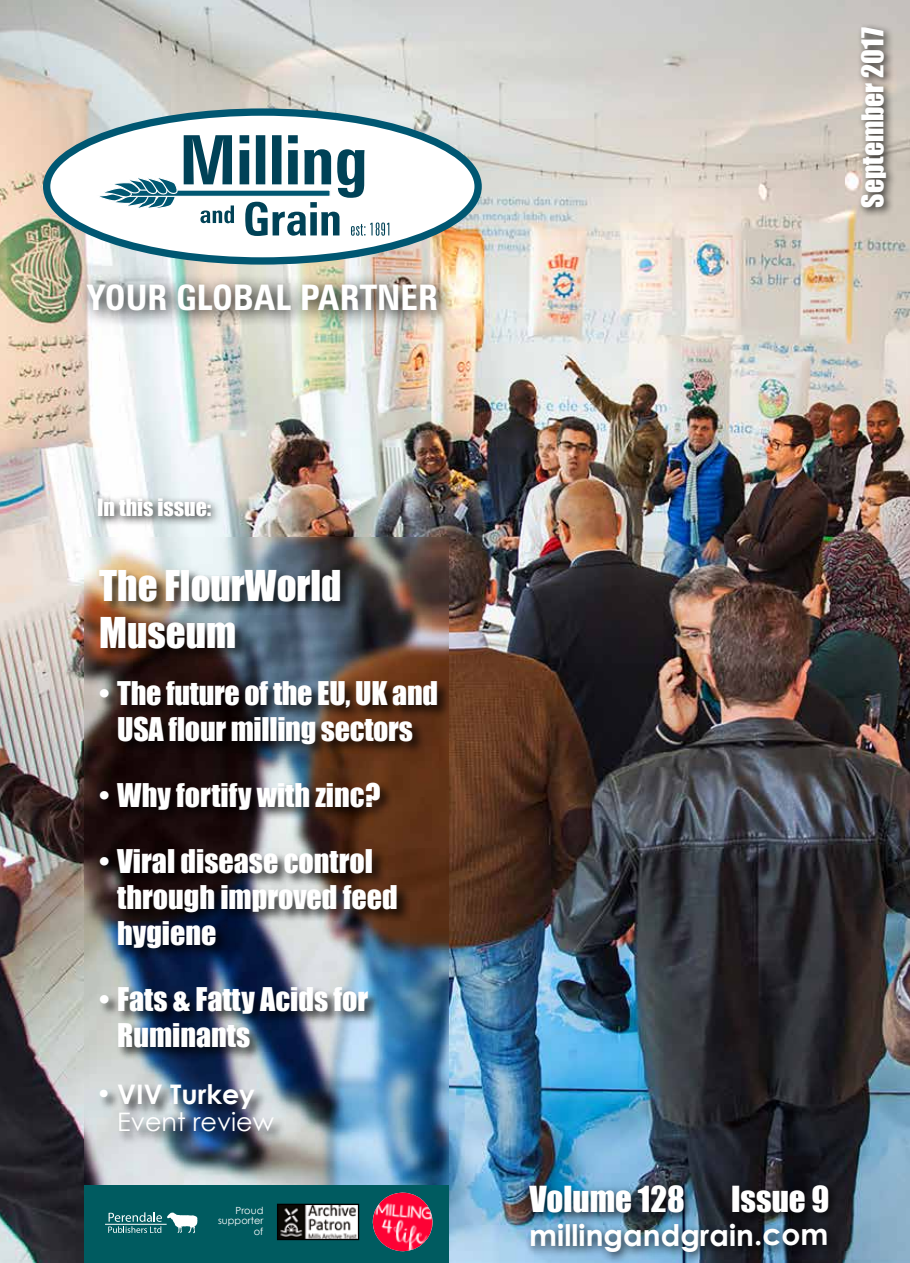
<style>
.page{position:relative;width:910px;height:1263px;background:#fff}
.page>*{position:absolute;margin:0;border:0;box-sizing:border-box;transform-origin:0 0}
.t1{font:39px/46.8px "Impact";color:#fff}
.t2{font:700 condensed 35.25px "Zurich BT";color:#fff}
.t3{font:33px "Impact";color:#fff}
.t4{font:30px/36px "Impact";color:#fff}
.t5{font:700 29.7px "Century Gothic";letter-spacing:-.005em;color:#fff}
.t6{font:27.6px "Impact";color:#fff}
.t7{font:700 27px "Century Gothic";color:#fff}
.t8{font:25.5px "Century Gothic";color:#fff}
.t9{font:22.05px "Impact";color:#fff}
.t10{font:9.75px/10.4px "Century Gothic";color:#fff;text-align:right}
.s1{font-family:"Impact";font-weight:400}
</style>
<div class="page">
<img style="left:0;top:0;width:910px;height:1263px">
<img style="left:85px;top:537px;width:364px;height:648px">
<div style="left:98px;top:568px;width:353px;height:577px;background:#000;opacity:.75"></div>
<div style="left:85px;top:1185px;width:364px;height:78px;background:#005b60"></div>
<div style="left:526px;top:1218px;width:312px;height:45px;background:#000;opacity:.75"></div>
<svg style="left:108px;top:1212px;width:90px;height:21px"></svg>
<hr style="left:105px;top:1224px;width:62px;height:1px;background:#fff">
<div style="left:524px;top:1180px;width:316px;height:44px;background:#000;opacity:.75"></div>
<div style="left:856px;top:23px;width:41px;height:195px;background:#000;opacity:.75"></div>
<div style="left:47px;top:112px;width:431px;height:149px;background:#fff;border-radius:50%"></div>
<div style="left:43px;top:108px;width:439px;height:157px;border:7px solid #005772;border-radius:50%"></div>
<div style="left:121px;top:189px;width:210px;height:8px;background:#005772;border:1px solid #fff"></div>
<svg style="left:99px;top:178px;width:79px;height:30px"></svg>
<svg style="left:184px;top:135px;width:205px;height:101px"></svg>
<div style="left:93px;top:494px;width:129px;height:33px;background:#000;opacity:.75"></div>
<img style="left:279px;top:1206px;width:78px;height:32px">
<div style="left:277px;top:1204px;width:82px;height:36px;border:1px solid #000"></div>
<img style="left:372px;top:1193px;width:61px;height:59px">
<div style="left:77px;top:273px;width:378px;height:56px;background:#000;opacity:.95"></div>
<p class="t2" style="left:87px;top:276px;width:353px">YOUR GLOBAL PARTNER</p>
<p class="t9" style="left:97px;top:493px;width:116px">In this issue:</p>
<h1 class="t1" style="left:99px;top:562px;width:244px">The FlourWorld<br>Museum</h1>
<p class="t4" style="left:99px;top:675px;width:340px;text-align:center">• The future of the EU, UK and<br>USA flour milling sectors</p>
<p class="t4" style="left:99px;top:777px;width:283px">• Why fortify with zinc?</p>
<p class="t4" style="left:117px;top:843px;width:282px;text-indent:-18px">• Viral disease control through improved feed hygiene</p>
<p class="t4" style="left:117px;top:981px;width:252px;text-indent:-18px">• Fats &amp; Fatty Acids for<br>Ruminants</p>
<p class="t7" style="left:99px;top:1077px;width:157px"><span class="s1">•</span> VIV Turkey</p>
<p class="t8" style="left:117px;top:1106px;width:158px">Event review</p>
<p class="t10" style="left:218px;top:1205px;width:47px">Proud supporter of</p>
<p class="t6" style="left:856px;top:208px;width:182px;rotate:-90deg">September 2017</p>
<p class="t3" style="left:529px;top:1179px;width:157px">Volume 128</p>
<p class="t3" style="left:731px;top:1179px;width:100px">Issue 9</p>
<p class="t5" style="left:529px;top:1216px;width:301px">millingandgrain.com</p>
</div>
